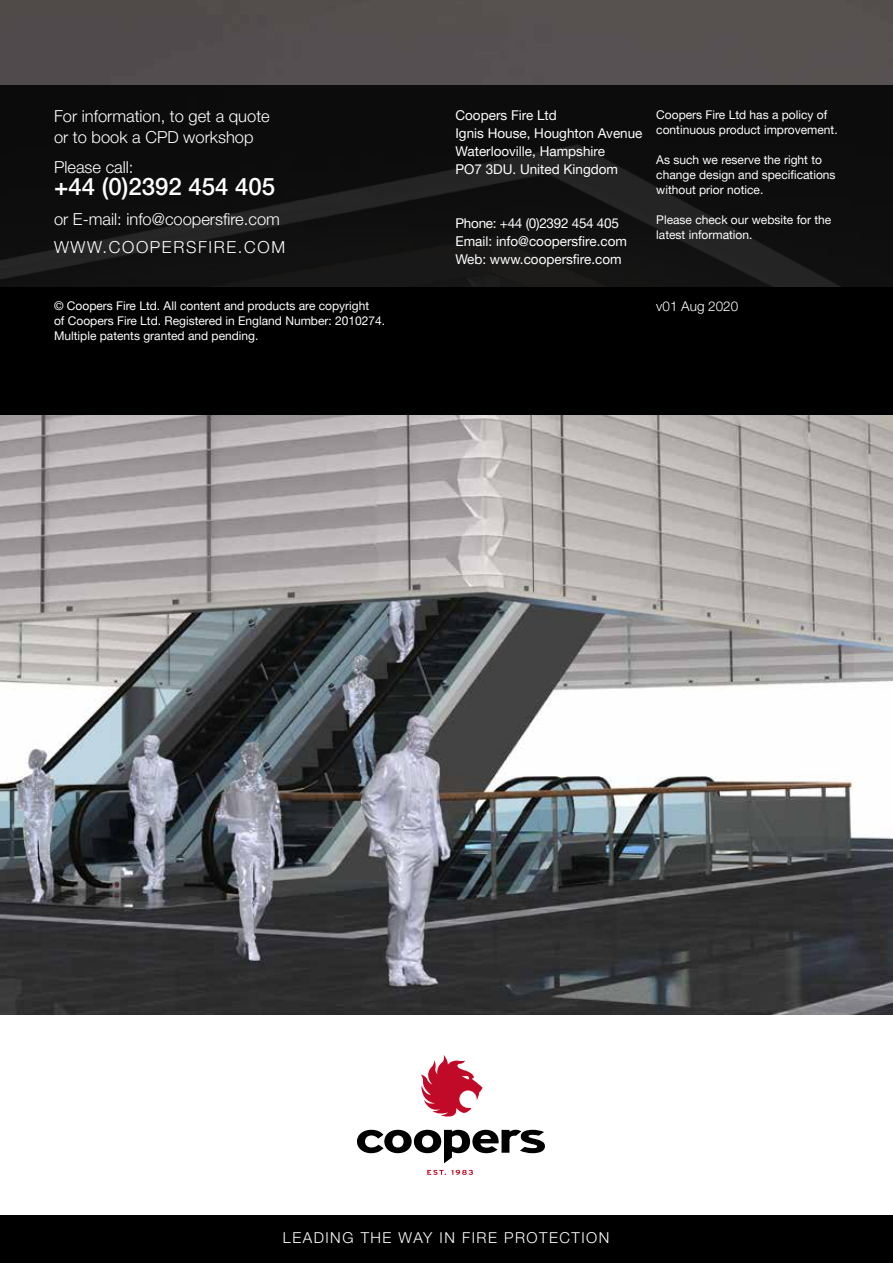
<style>
.page{position:relative;width:893px;height:1263px;background:#fff}
.page>*{position:absolute;margin:0;border:0;box-sizing:border-box;transform-origin:0 0}
.t1{font:500 24px "Helvetica Neue LT Pro";color:#fff}
.t2{font:300 16.5px/21px "Helvetica Neue LT Pro";color:#fff}
.t3{font:300 15px "Helvetica Neue LT Pro";letter-spacing:.1em;color:#fff}
.t4{font:13.5px/18px "Helvetica Neue LT Pro";color:#fff}
.t5{font:300 13.5px "Helvetica Neue LT Pro";color:#fff}
.t6{font:12px/15px "Helvetica Neue LT Pro";color:#fff}
</style>
<div class="page">
<img style="left:0;top:0;width:893px;height:1014px">
<svg style="left:357px;top:1130px;width:188px;height:33px"></svg>
<svg style="left:427px;top:1170px;width:46px;height:5px"></svg>
<svg style="left:421px;top:1055px;width:61px;height:62px"></svg>
<div style="left:0;top:1215px;width:893px;height:48px;background:#000"></div>
<svg style="left:0;top:85px;width:893px;height:202px;background:#111"></svg>
<div style="left:0;top:287px;width:893px;height:127px;background:#000"></div>
<h2 class="t2" style="left:54px;top:105px;width:217px">For information, to get a quote or to book a CPD workshop</h2>
<h2 class="t2" style="left:54px;top:156px;width:81px">Please call:</h2>
<h1 class="t1" style="left:54px;top:172px;width:223px">+44 (0)2392 454 405</h1>
<h2 class="t2" style="left:54px;top:204px;width:233px;line-height:28.3px">or E-mail: info@coopersfire.com<br>WWW.COOPERSFIRE.COM</h2>
<p class="t4" style="left:455px;top:106px;width:189px">Coopers Fire Ltd<br>Ignis House, Houghton Avenue<br>Waterlooville, Hampshire<br>PO7 3DU. United Kingdom</p>
<p class="t4" style="left:455px;top:214px;width:173px">Phone: +44 (0)2392 454 405<br>Email: info@coopersfire.com<br>Web: www.coopersfire.com</p>
<p class="t6" style="left:656px;top:107px;width:183px">Coopers Fire Ltd has a policy of continuous product improvement.</p>
<p class="t6" style="left:656px;top:152px;width:181px">As such we reserve the right to change design and specifications without prior notice.</p>
<p class="t6" style="left:656px;top:212px;width:177px">Please check our website for the latest information.</p>
<p class="t6" style="left:54px;top:298px;width:317px">© Coopers Fire Ltd. All content and products are copyright</p>
<p class="t5" style="left:656px;top:298px;width:84px">v01 Aug 2020</p>
<p class="t6" style="left:54px;top:313px;width:333px">of Coopers Fire Ltd. Registered in England Number: 2010274.<br>Multiple patents granted and pending.</p>
<p class="t3" style="left:283px;top:1228px;width:328px">LEADING THE WAY IN FIRE PROTECTION</p>
</div>
